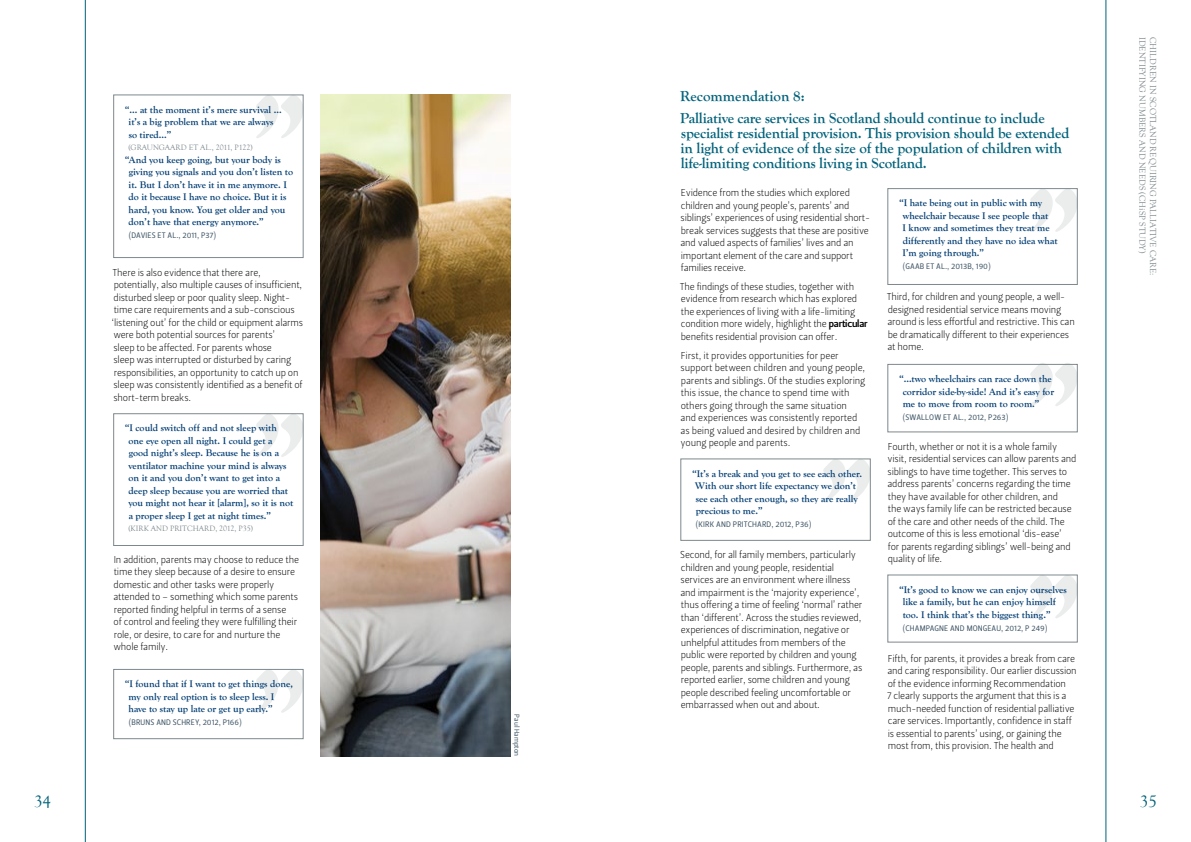
<style>
.page{position:relative;width:1191px;height:842px;background:#fff}
.page>*{position:absolute;margin:0;border:0;box-sizing:border-box;transform-origin:0 0}
.t1{font:17px "Goudy Old Style T";color:#00627b}
.t2{font:700 15px/15px "Goudy Old Style T";letter-spacing:-.01em;color:#00627b}
.t3{font:10px/12.5px "Leitura Sans Grot 1";letter-spacing:-.02em;color:#000}
.t4{font:700 10px/12.5px "Goudy Old Style T";color:#003c72}
.t5{font:9px "Goudy Old Style T";color:#7e888c}
.t6{font:8px "Leitura Sans Grot 2";letter-spacing:.015em;color:#445a6a}
.t7{font:8px "Goudy Old Style T";color:#7e888c}
.t8{font:7px "Leitura Sans Grot 2";color:#445a6a}
.s1{font-family:"Leitura Sans Grot 3"}
</style>
<div class="page">
<hr style="left:1105px;top:0;width:1px;height:842px;background:#00627b">
<hr style="left:85px;top:0;width:1px;height:842px;background:#00627b">
<svg style="left:256px;top:97px;width:45px;height:41px"></svg>
<div style="left:113px;top:95px;width:190px;height:163px;border:1px solid #7e888c"></div>
<svg style="left:256px;top:415px;width:45px;height:42px"></svg>
<div style="left:113px;top:413px;width:190px;height:133px;border:1px solid #7e888c"></div>
<svg style="left:256px;top:671px;width:45px;height:42px"></svg>
<div style="left:113px;top:669px;width:190px;height:70px;border:1px solid #7e888c"></div>
<img style="left:320px;top:95px;width:190px;height:662px">
<svg style="left:1030px;top:190px;width:45px;height:42px"></svg>
<div style="left:887px;top:188px;width:190px;height:97px;border:1px solid #7e888c"></div>
<svg style="left:1030px;top:363px;width:47px;height:43px"></svg>
<div style="left:887px;top:364px;width:190px;height:68px;border:1px solid #7e888c"></div>
<svg style="left:1030px;top:577px;width:45px;height:41px"></svg>
<svg style="left:823px;top:461px;width:45px;height:41px"></svg>
<div style="left:680px;top:459px;width:190px;height:82px;border:1px solid #7e888c"></div>
<h1 class="t1" style="left:34px;top:792px;width:18px">34</h1>
<p class="t4" style="left:129px;top:103px;width:155px;text-indent:-4px">“… at the moment it’s mere survival … it’s a big problem that we are always so tired…”</p>
<p class="t7" style="left:128px;top:143px;width:126px">(GRAUNGAARD ET AL., 2011, P122)</p>
<p class="t4" style="left:129px;top:153px;width:166px;text-indent:-4px">“And you keep going, but your body is giving you signals and you don’t listen to it. But I don’t have it in me anymore. I do it because I have no choice. But it is hard, you know. You get older and you don’t have that energy anymore.”</p>
<p class="t6" style="left:129px;top:230px;width:89px">(DAVIES ET AL., 2011, P37)</p>
<p class="t3" style="left:112px;top:266px;width:193px">There is also evidence that there are, potentially, also multiple causes of insufficient, disturbed sleep or poor quality sleep. Night&shy;time care requirements and a sub-conscious ‘listening out’ for the child or equipment alarms were both potential sources for parents’<br>sleep to be affected. For parents whose<br>sleep was interrupted or disturbed by caring responsibilities, an opportunity to catch up on sleep was consistently identified as a benefit of short-term breaks.</p>
<p class="t4" style="left:128px;top:422px;width:166px;text-indent:-4px">“I could switch off and not sleep with one eye open all night. I could get a good night’s sleep. Because he is on a ventilator machine your mind is always on it and you don’t want to get into a deep sleep because you are worried that you might not hear it [alarm], so it is not a proper sleep I get at night times.”</p>
<p class="t7" style="left:128px;top:524px;width:126px">(KIRK AND PRITCHARD, 2012, P35)</p>
<p class="t3" style="left:113px;top:553px;width:187px">In addition, parents may choose to reduce the time they sleep because of a desire to ensure domestic and other tasks were properly attended to – something which some parents reported finding helpful in terms of a sense<br>of control and feeling they were fulfilling their role, or desire, to care for and nurture the whole family.</p>
<p class="t4" style="left:129px;top:678px;width:166px;text-indent:-4px">“I found that if I want to get things done, my only real option is to sleep less. I have to stay up late or get up early.”</p>
<p class="t6" style="left:129px;top:717px;width:115px">(BRUNS AND SCHREY, 2012, P166)</p>
<p class="t8" style="left:521px;top:714px;width:43px;rotate:90deg">Paul Hampton</p>
<h2 class="t2" style="left:680px;top:86px;width:366px;line-height:21.5px">Recommendation 8:<br>Palliative care services in Scotland should continue to include</h2>
<h2 class="t2" style="left:680px;top:125px;width:390px">specialist residential provision. This provision should be extended in light of evidence of the size of the population of children with life-limiting conditions living in Scotland.</h2>
<p class="t3" style="left:680px;top:187px;width:191px">Evidence from the studies which explored children and young people’s, parents’ and siblings’ experiences of using residential short&shy;break services suggests that these are positive and valued aspects of families’ lives and an important element of the care and support families receive.</p>
<p class="t3" style="left:680px;top:280px;width:189px">The findings of these studies, together with evidence from research which has explored the experiences of living with a life-limiting condition more widely, highlight the <span class="s1">particular </span>benefits residential provision can offer.</p>
<p class="t3" style="left:680px;top:349px;width:186px">First, it provides opportunities for peer support between children and young people, parents and siblings. Of the studies exploring this issue, the chance to spend time with others going through the same situation<br>and experiences was consistently reported as being valued and desired by children and young people and parents.</p>
<p class="t4" style="left:695px;top:467px;width:167px;text-indent:-3px">“It’s a break and you get to see each other.<br>With our short life expectancy we don’t see each other enough, so they are really precious to me.”</p>
<p class="t6" style="left:696px;top:519px;width:117px">(KIRK AND PRITCHARD, 2012, P36)</p>
<p class="t3" style="left:680px;top:548px;width:184px">Second, for all family members, particularly children and young people, residential services are an environment where illness and impairment is the ‘majority experience’, thus offering a time of feeling ‘normal’ rather than ‘different’. Across the studies reviewed, experiences of discrimination, negative or unhelpful attitudes from members of the public were reported by children and young people, parents and siblings. Furthermore, as reported earlier, some children and young people described feeling uncomfortable or embarrassed when out and about.</p>
<p class="t4" style="left:902px;top:197px;width:156px;text-indent:-4px">“I hate being out in public with my wheelchair because I see people that<br>I know and sometimes they treat me differently and they have no idea what<br>I’m going through.”</p>
<p class="t6" style="left:903px;top:261px;width:89px">(GAAB ET AL., 2013B, 190)</p>
<p class="t3" style="left:886px;top:291px;width:190px">Third, for children and young people, a well&shy;designed residential service means moving around is less effortful and restrictive. This can be dramatically different to their experiences at home.</p>
<p class="t4" style="left:902px;top:373px;width:153px;text-indent:-4px">“…two wheelchairs can race down the corridor side-by-side! And it’s easy for me to move from room to room.”</p>
<p class="t6" style="left:903px;top:412px;width:107px">(SWALLOW ET AL., 2012, P263)</p>
<p class="t3" style="left:887px;top:440px;width:190px">Fourth, whether or not it is a whole family visit, residential services can allow parents and siblings to have time together. This serves to address parents’ concerns regarding the time they have available for other children, and<br>the ways family life can be restricted because of the care and other needs of the child. The outcome of this is less emotional ‘dis-ease’<br>for parents regarding siblings’ well-being and quality of life.</p>
<p class="t4" style="left:902px;top:583px;width:166px;text-indent:-4px">“It’s good to know we can enjoy ourselves like a family, but he can enjoy himself too. I think that’s the biggest thing.”</p>
<p class="t6" style="left:903px;top:622px;width:146px">(CHAMPAGNE AND MONGEAU, 2012, P 249)</p>
<p class="t3" style="left:887px;top:652px;width:191px">Fifth, for parents, it provides a break from care and caring responsibility. Our earlier discussion of the evidence informing Recommendation<br>7 clearly supports the argument that this is a much-needed function of residential palliative care services. Importantly, confidence in staff is essential to parents’ using, or gaining the most from, this provision. The health and</p>
<p class="t5" style="left:1147px;top:37px;width:218px;rotate:90deg">IDENTIFYING NUMBERS AND NEEDS (CHiSP STUDY)</p>
<p class="t5" style="left:1158px;top:37px;width:240px;rotate:90deg">CHILDREN IN SCOTLAND REQUIRING PALLIATIVE CARE:</p>
<h1 class="t1" style="left:1140px;top:792px;width:18px">35</h1>
</div>
